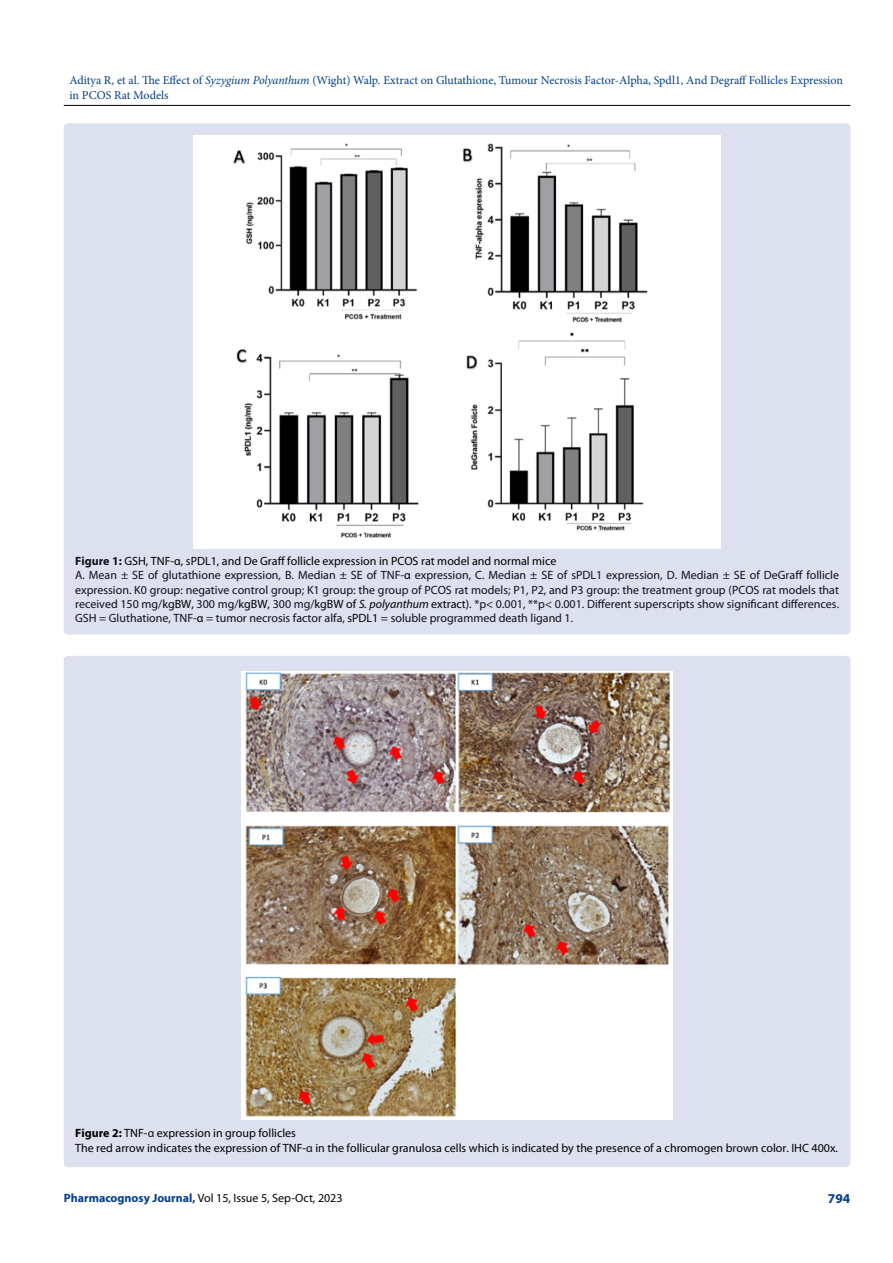
<style>
.page{position:relative;width:893px;height:1263px;background:#fff}
.page>*{position:absolute;margin:0;border:0;box-sizing:border-box;transform-origin:0 0}
.t1{font:700 13.5px "Myriad Pro";color:#003e88}
.t2{font:12px/14.4px "Myriad Pro";color:#0e101a}
.t3{font:12px/14.4px "Myriad Pro";color:#000}
.t4{font:12px/14.4px "Minion Pro";color:#003e88}
.s1{font-style:italic}
.s2{font-weight:700}
.s3{color:#000}
.s4{font-style:italic;color:#000}
.s5{color:#141413}
.s6{font-weight:700;color:#003e88}
</style>
<div class="page">
<hr style="left:64px;top:105px;width:786px;height:1px;background:#000">
<div style="left:64px;top:123px;width:786px;height:511px;background:#dde0ef;border-radius:4px"></div>
<img style="left:194px;top:135px;width:527px;height:413px">
<div style="left:64px;top:656px;width:786px;height:511px;background:#dde0ef;border-radius:4px"></div>
<img style="left:242px;top:671px;width:430px;height:449px">
<p class="t4" style="left:69px;top:73px;width:775px">Aditya R, et al. The Effect of <span class="s1">Syzygium Polyanthum</span> (Wight) Walp. Extract on Glutathione, Tumour Necrosis Factor-Alpha, Spdl1, And Degraff Follicles Expression in PCOS Rat Models</p>
<p class="t2" style="left:75px;top:553px;width:765px"><span class="s2">Figure 1:</span> <span class="s3">GSH, TNF-α, sPDL1, and De Graff follicle expression in PCOS rat model and normal mice<br></span>A. Mean ± SE of glutathione expression, B. Median ± SE of TNF-<span class="s3">α</span> expression, C. Median ± SE of sPDL1 expression, D. Median ± SE of DeGraff follicle expression. K0 group: negative control group; K1 group: the group of PCOS rat models; P1, P2, and P3 group: the treatment group (PCOS rat models that received 150 mg/<span class="s3">kgBW,</span> 300 mg/<span class="s3">kgBW,</span> 300 mg/<span class="s3">kgBW of</span> <span class="s4">S. polyanthum</span> <span class="s3">extract)</span>. *p&lt; 0.001, **p&lt; 0.001. Different superscripts show significant differences.<br>GSH = Gluthatione, TNF-<span class="s3">α</span> = tumor necrosis factor alfa, <span class="s3">sPDL1</span> = soluble programmed death ligand 1.</p>
<p class="t3" style="left:75px;top:1126px;width:764px"><span class="s2">Figure 2:</span> TNF-<span class="s5">α</span> expression in group follicles<br>The red arrow indicates the expression of TNF-<span class="s5">α</span> in the follicular granulosa cells which is indicated by the presence of a chromogen b<span class="s5">r</span>own color. IHC 400x.</p>
<p class="t3" style="left:64px;top:1190px;width:280px"><span class="s6">Pharmacognosy Journal,</span> Vol 15, Issue 5, Sep-Oct, 2023</p>
<p class="t1" style="left:828px;top:1189px;width:24px">794</p>
</div>
